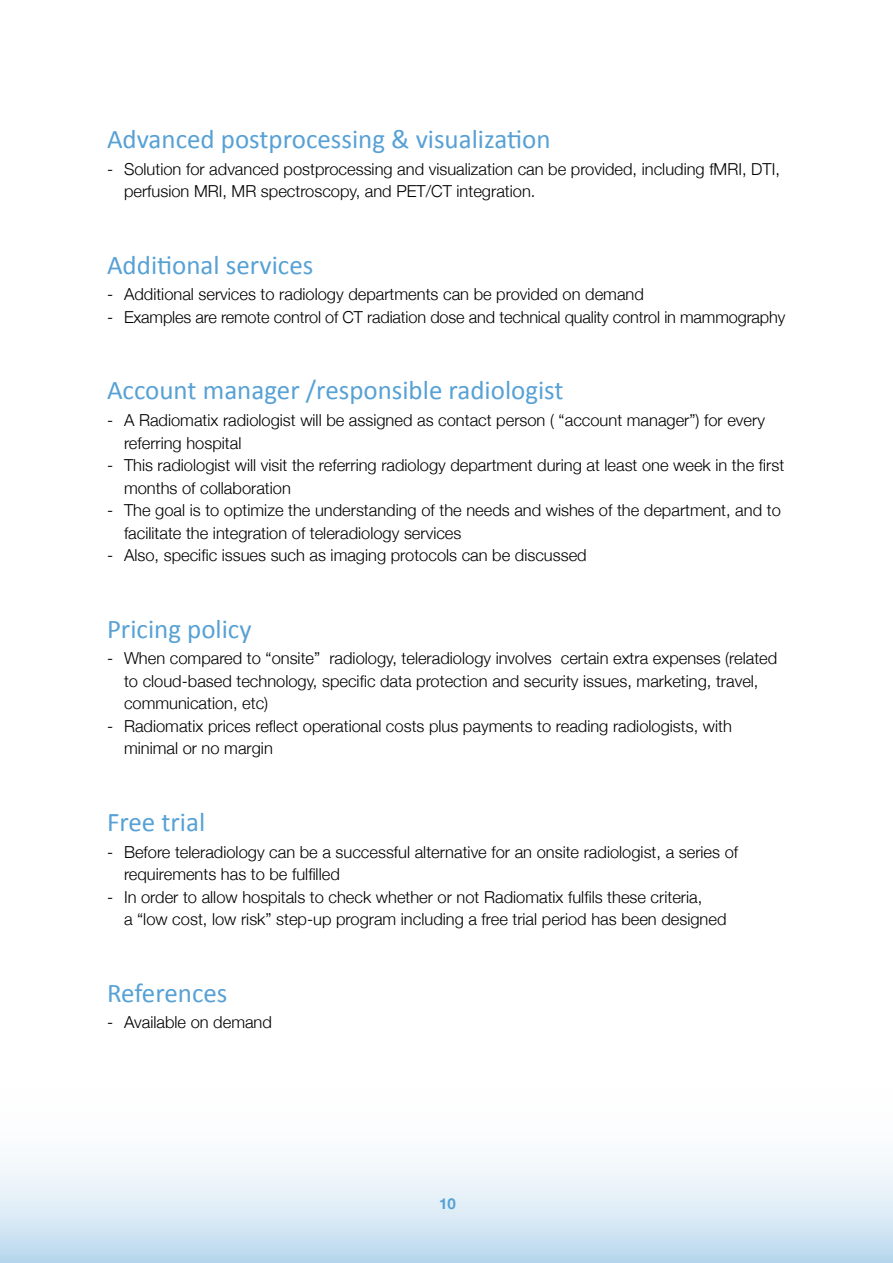
<style>
.page{position:relative;width:893px;height:1263px;background:#fff}
.page>*{position:absolute;margin:0;border:0;box-sizing:border-box;transform-origin:0 0}
.t1{font:27px "Calibri";color:#57a1d5}
.t2{font:300 16.5px/22.5px "Helvetica Neue";color:#000}
.t3{font:700 15px "Helvetica Neue";color:#57a1d5}
</style>
<div class="page">
<svg style="left:0;top:1161px;width:893px;height:102px"></svg>
<h1 class="t1" style="left:107px;top:122px;width:445px">Advanced postprocessing &amp; visualization</h1>
<p class="t2" style="left:124px;top:157px;width:657px;text-indent:-17px">- Solution for advanced postprocessing and visualization can be provided, including fMRI, DTI, perfusion MRI, MR spectroscopy, and PET/CT integration.</p>
<h1 class="t1" style="left:107px;top:248px;width:208px">Additional services</h1>
<p class="t2" style="left:107px;top:283px;width:538px">- Additional services to radiology departments can be provided on demand</p>
<p class="t2" style="left:107px;top:305px;width:680px">- Examples are remote control of CT radiation dose and technical quality control in mammography</p>
<h1 class="t1" style="left:107px;top:374px;width:458px">Account manager /responsible radiologist</h1>
<p class="t2" style="left:124px;top:409px;width:642px;text-indent:-17px">- A Radiomatix radiologist will be assigned as contact person ( “account manager”) for every referring hospital</p>
<p class="t2" style="left:124px;top:454px;width:662px;text-indent:-17px">- This radiologist will visit the referring radiology department during at least one week in the first months of collaboration</p>
<p class="t2" style="left:124px;top:499px;width:658px;text-indent:-17px">- The goal is to optimize the understanding of the needs and wishes of the department, and to facilitate the integration of teleradiology services</p>
<p class="t2" style="left:107px;top:544px;width:481px">- Also, specific issues such as imaging protocols can be discussed</p>
<h1 class="t1" style="left:107px;top:612px;width:146px">Pricing policy</h1>
<p class="t2" style="left:124px;top:647px;width:655px;text-indent:-17px">- When compared to “onsite” radiology, teleradiology involves certain extra expenses (related to cloud-based technology, specific data protection and security issues, marketing, travel, communication, etc)</p>
<p class="t2" style="left:124px;top:714px;width:609px;text-indent:-17px">- Radiomatix prices reflect operational costs plus payments to reading radiologists, with minimal or no margin</p>
<h1 class="t1" style="left:107px;top:805px;width:100px">Free trial</h1>
<p class="t2" style="left:124px;top:840px;width:616px;text-indent:-17px">- Before teleradiology can be a successful alternative for an onsite radiologist, a series of requirements has to be fulfilled</p>
<p class="t2" style="left:124px;top:885px;width:604px;text-indent:-17px">- In order to allow hospitals to check whether or not Radiomatix fulfils these criteria,<br>a “low cost, low risk” step-up program including a free trial period has been designed</p>
<h1 class="t1" style="left:107px;top:976px;width:122px">References</h1>
<p class="t2" style="left:107px;top:1011px;width:166px">- Available on demand</p>
<p class="t3" style="left:439px;top:1194px;width:18px">10</p>
</div>
